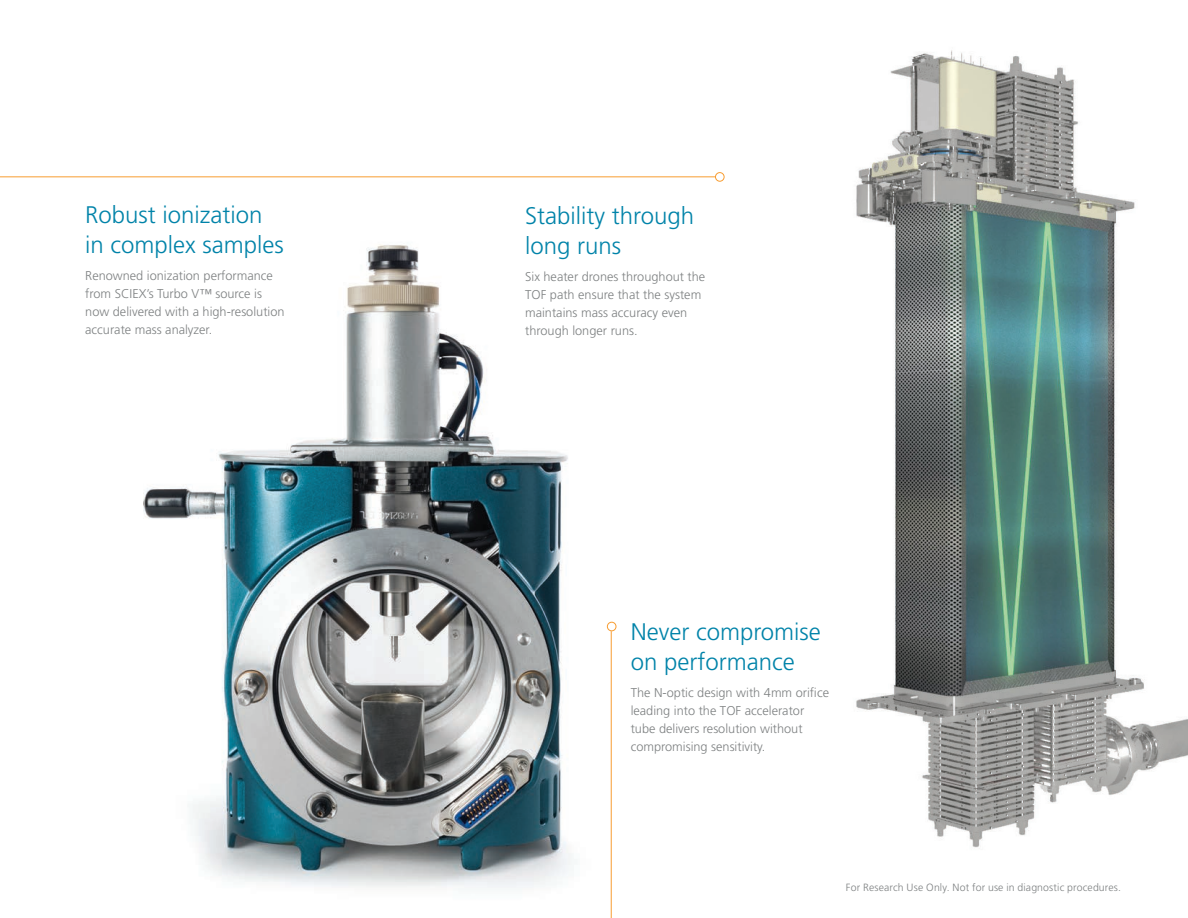
<style>
.page{position:relative;width:1188px;height:918px;background:#fff}
.page>*{position:absolute;margin:0;border:0;box-sizing:border-box;transform-origin:0 0}
.Leader_header{font:300 24px/30px "Frutiger LT Std";color:#0083a9}
.Body_Copy{font:300 12.75px/18px "Frutiger LT Std";color:#7e8182}
.t1{font:300 10.5px "Frutiger LT Std";letter-spacing:.01em;color:#7e8182}
</style>
<div class="page">
<img style="left:856px;top:50px;width:332px;height:798px">
<img style="left:144px;top:244px;width:472px;height:666px">
<div style="left:715px;top:172px;width:10px;height:10px;border:1px solid #f89d31;border-radius:50%"></div>
<hr style="left:0;top:176px;width:715px;height:1px;background:#f89d31">
<div style="left:607px;top:622px;width:9px;height:9px;border:1px solid #f89d31;border-radius:50%"></div>
<hr style="left:611px;top:631px;width:1px;height:287px;background:#f89d31">
<p class="Leader_header" style="left:85px;top:200px;width:200px">Robust ionization in complex samples</p>
<p class="Body_Copy" style="left:85px;top:267px;width:201px">Renowned ionization performance from SCIEX’s Turbo V™ source is now delivered with a high-resolution accurate mass analyzer.</p>
<p class="Leader_header" style="left:525px;top:201px;width:170px">Stability through long runs</p>
<p class="Body_Copy" style="left:525px;top:268px;width:182px">Six heater drones throughout the<br>TOF path ensure that the system maintains mass accuracy even through longer runs.</p>
<p class="Leader_header" style="left:631px;top:617px;width:192px">Never compromise on performance</p>
<p class="Body_Copy" style="left:631px;top:684px;width:200px">The N-optic design with 4mm orifice leading into the TOF accelerator tube delivers resolution without compromising sensitivity.</p>
<p class="t1" style="left:846px;top:881px;width:277px">For Research Use Only. Not for use in diagnostic procedures.</p>
</div>
